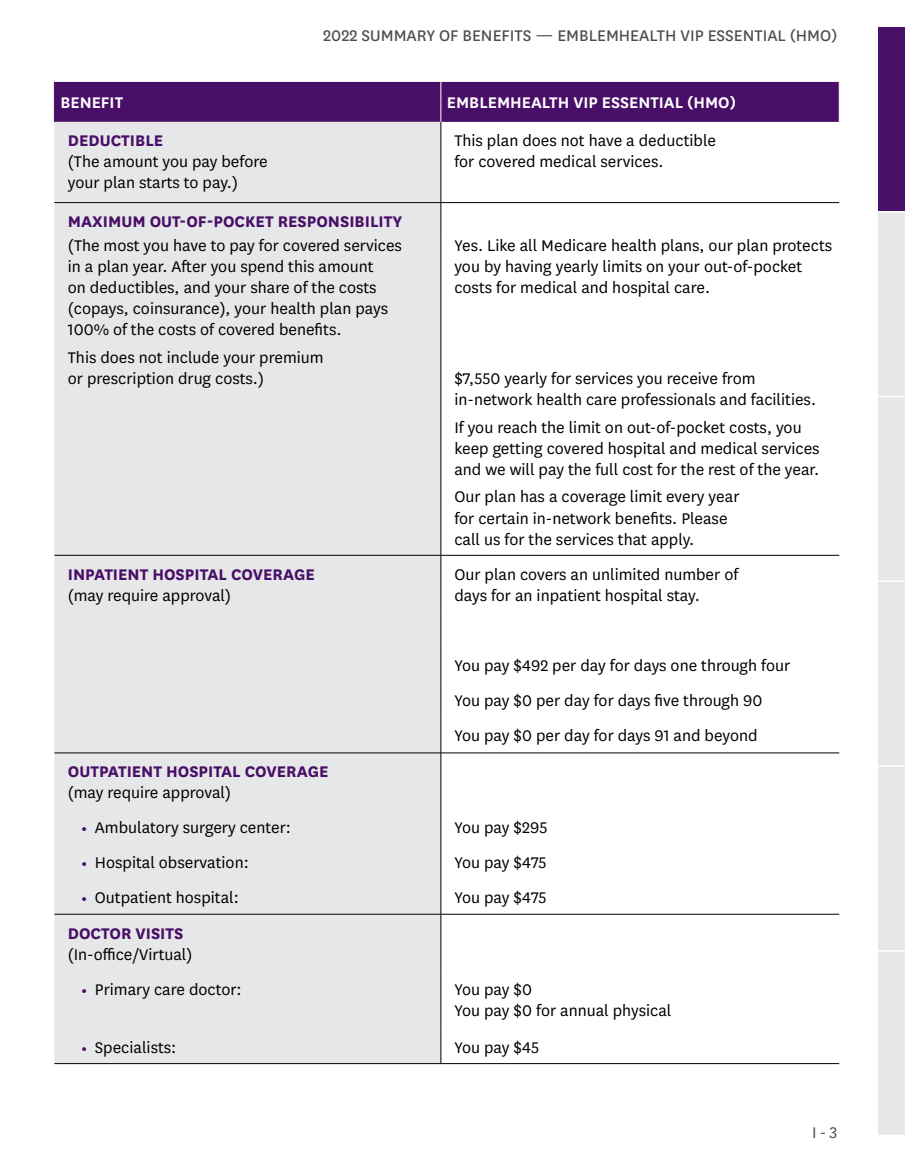
<style>
.page{position:relative;width:905px;height:1175px;background:#fff}
.page>*{position:absolute;margin:0;border:0;box-sizing:border-box;transform-origin:0 0}
.Table_-_Body_Copy{font:18px/21px "National";color:#000}
.Table_Benefits{font:700 18px/21px "National";color:#490e67}
.Table_-_bullet{font:18px "National";color:#000}
.Table_Benefits-2{font:18px/21px "National";color:#000}
.t1{font:18px "National";color:#4d4d4f}
.Table_Head{font:600 18px "National";color:#fff}
.t2{font:18px "National";color:#4d4d4f}
.s1{font-weight:700;color:#490e67}
.s2{font-weight:400;color:#000}
.s3{font-weight:800;font-size:15px;color:#490e67}
</style>
<div class="page">
<div style="left:878px;top:27px;width:26px;height:185px;background:#490e67"></div>
<div style="left:878px;top:211px;width:26px;height:923px;background:#e6e7e8"></div>
<div style="left:55px;top:82px;width:783px;height:40px;background:#490e67"></div>
<div style="left:54px;top:122px;width:386px;height:941px;background:#e6e7e8"></div>
<hr style="left:440px;top:82px;width:1px;height:40px;background:#fff">
<hr style="left:54px;top:82px;width:1px;height:40px;background:#490e67">
<hr style="left:440px;top:122px;width:1px;height:80px;background:#000">
<hr style="left:440px;top:203px;width:1px;height:35px;background:#000">
<hr style="left:440px;top:238px;width:1px;height:317px;background:#000">
<hr style="left:440px;top:555px;width:1px;height:56px;background:#000">
<hr style="left:440px;top:611px;width:1px;height:35px;background:#000">
<hr style="left:440px;top:646px;width:1px;height:35px;background:#000">
<hr style="left:440px;top:681px;width:1px;height:35px;background:#000">
<hr style="left:440px;top:716px;width:1px;height:36px;background:#000">
<hr style="left:440px;top:753px;width:1px;height:56px;background:#000">
<hr style="left:440px;top:809px;width:1px;height:35px;background:#000">
<hr style="left:440px;top:844px;width:1px;height:35px;background:#000">
<hr style="left:440px;top:879px;width:1px;height:35px;background:#000">
<hr style="left:440px;top:914px;width:1px;height:56px;background:#000">
<hr style="left:440px;top:970px;width:1px;height:56px;background:#000">
<hr style="left:440px;top:1026px;width:1px;height:37px;background:#000">
<hr style="left:54px;top:202px;width:387px;height:1px;background:#000">
<hr style="left:441px;top:202px;width:398px;height:1px;background:#000">
<hr style="left:54px;top:555px;width:387px;height:1px;background:#000">
<hr style="left:441px;top:555px;width:398px;height:1px;background:#000">
<hr style="left:54px;top:752px;width:387px;height:1px;background:#000">
<hr style="left:441px;top:752px;width:398px;height:1px;background:#000">
<hr style="left:54px;top:914px;width:387px;height:1px;background:#000">
<hr style="left:441px;top:914px;width:398px;height:1px;background:#000">
<hr style="left:54px;top:1063px;width:387px;height:1px;background:#000">
<hr style="left:441px;top:1063px;width:398px;height:1px;background:#000">
<p class="t1" style="left:323px;top:24px;width:516px">2022 SUMMARY OF BENEFITS — EMBLEMHEALTH VIP ESSENTIAL (HMO)</p>
<h1 class="Table_Head" style="left:60px;top:90px;width:64px">BENEFIT</h1>
<h1 class="Table_Head" style="left:447px;top:90px;width:291px">EMBLEMHEALTH VIP ESSENTIAL (HMO)</h1>
<h2 class="Table_Benefits-2" style="left:68px;top:129px;width:201px"><span class="s1">DEDUCTIBLE<br></span>(The amount you pay before your plan starts to pay.)</h2>
<p class="Table_-_Body_Copy" style="left:454px;top:129px;width:263px">This plan does not have a deductible for covered medical services.</p>
<h2 class="Table_Benefits" style="left:68px;top:209px;width:336px">MAXIMUM OUT-OF-POCKET RESPONSIBILITY</h2>
<p class="Table_-_Body_Copy" style="left:68px;top:234px;width:335px">(The most you have to pay for covered services in a plan year. After you spend this amount<br>on deductibles, and your share of the costs (copays, coinsurance), your health plan pays 100% of the costs of covered benefits.</p>
<p class="Table_-_Body_Copy" style="left:68px;top:346px;width:257px">This does not include your premium or prescription drug costs.)</p>
<p class="Table_-_Body_Copy" style="left:454px;top:234px;width:379px">Yes. Like all Medicare health plans, our plan protects you by having yearly limits on your out-of-pocket costs for medical and hospital care.</p>
<p class="Table_-_Body_Copy" style="left:454px;top:367px;width:363px">$7,550 yearly for services you receive from in-network health care professionals and facilities.</p>
<p class="Table_-_Body_Copy" style="left:454px;top:416px;width:367px">If you reach the limit on out-of-pocket costs, you keep getting covered hospital and medical services and we will pay the full cost for the rest of the year.</p>
<p class="Table_-_Body_Copy" style="left:454px;top:485px;width:286px">Our plan has a coverage limit every year for certain in-network benefits. Please call us for the services that apply.</p>
<h2 class="Table_Benefits" style="left:68px;top:562px;width:248px">INPATIENT HOSPITAL COVERAGE <span class="s2">(may require approval)</span></h2>
<p class="Table_-_Body_Copy" style="left:454px;top:563px;width:285px">Our plan covers an unlimited number of days for an inpatient hospital stay.</p>
<p class="Table_-_Body_Copy" style="left:454px;top:654px;width:337px">You pay $492 per day for days one through four</p>
<p class="Table_-_Body_Copy" style="left:454px;top:689px;width:309px">You pay $0 per day for days five through 90</p>
<p class="Table_-_Body_Copy" style="left:454px;top:724px;width:305px">You pay $0 per day for days 91 and beyond</p>
<h2 class="Table_Benefits" style="left:68px;top:760px;width:262px">OUTPATIENT HOSPITAL COVERAGE <span class="s2">(may require approval)</span></h2>
<p class="Table_-_bullet" style="left:81px;top:816px;width:211px"><span class="s3">•</span> Ambulatory surgery center:</p>
<p class="Table_-_Body_Copy" style="left:454px;top:816px;width:94px">You pay $295</p>
<p class="Table_-_bullet" style="left:81px;top:851px;width:169px"><span class="s3">•</span> Hospital observation:</p>
<p class="Table_-_Body_Copy" style="left:454px;top:851px;width:94px">You pay $475</p>
<p class="Table_-_bullet" style="left:81px;top:886px;width:159px"><span class="s3">•</span> Outpatient hospital:</p>
<p class="Table_-_Body_Copy" style="left:454px;top:886px;width:94px">You pay $475</p>
<h2 class="Table_Benefits-2" style="left:68px;top:921px;width:126px"><span class="s1">DOCTOR VISITS </span>(In-office/Virtual)</h2>
<p class="Table_-_bullet" style="left:81px;top:977px;width:162px"><span class="s3">•</span> Primary care doctor:</p>
<p class="Table_-_Body_Copy" style="left:454px;top:977px;width:218px">You pay $0<br>You pay $0 for annual physical</p>
<p class="Table_-_bullet" style="left:81px;top:1035px;width:96px"><span class="s3">•</span> Specialists:</p>
<p class="Table_-_Body_Copy" style="left:454px;top:1036px;width:86px">You pay $45</p>
<p class="t2" style="left:812px;top:1121px;width:27px">I - 3</p>
</div>
